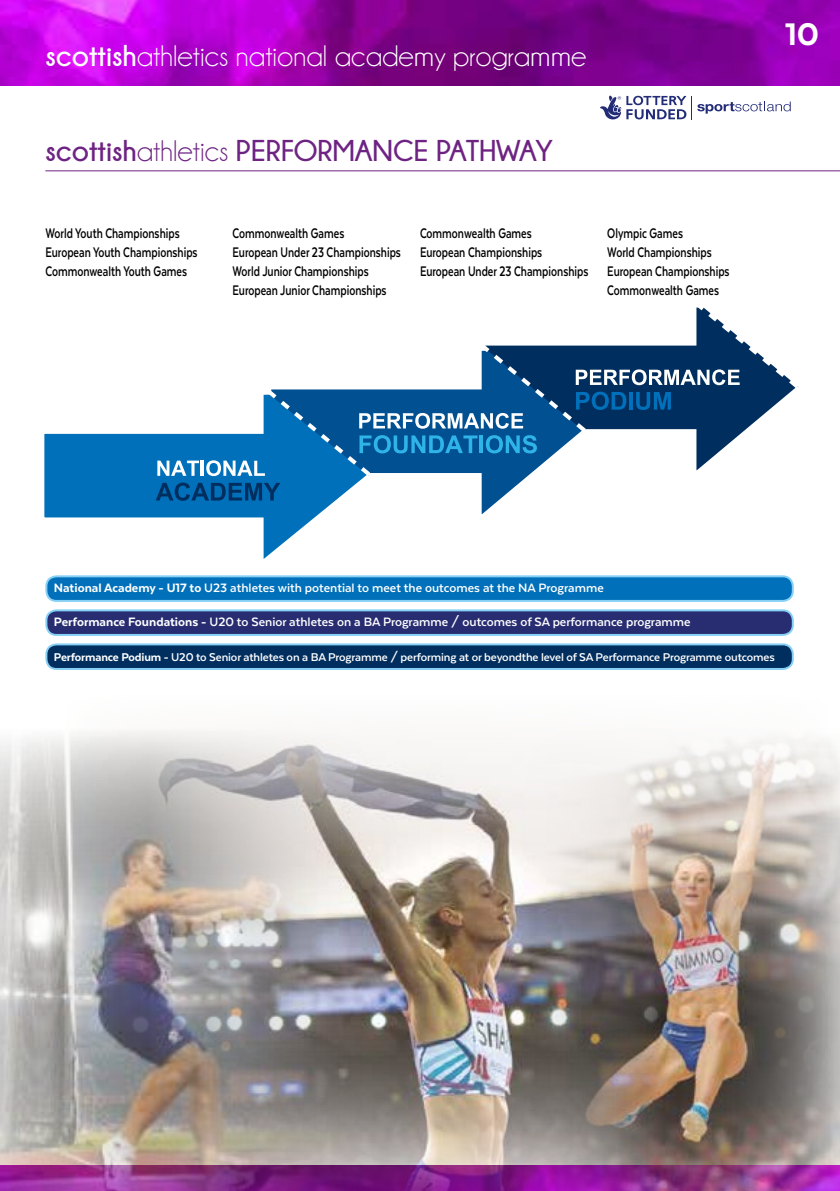
<style>
.page{position:relative;width:840px;height:1191px;background:#fff}
.page>*{position:absolute;margin:0;border:0;box-sizing:border-box;transform-origin:0 0}
.t1{font:800 36px "Texta";color:#fff}
.t2{font:30px "Champagne&Limousines";color:#fff}
.t3{font:700 30px "Champagne&Limousines";color:#6e2383}
.t4{font:700 16px/19.2px "Texta";color:#000;scale:.75 1}
.t5{font:700 14px "Texta";color:#fff}
.t6{font:700 13px "Texta";letter-spacing:-.01em;color:#fff}
.s1{font-weight:700}
.s2{font-weight:400}
.s3{font-weight:800}
</style>
<div class="page">
<img style="left:0;top:0;width:839px;height:85px">
<svg style="left:600px;top:95px;width:190px;height:24px"></svg>
<hr style="left:45px;top:170px;width:794px;height:1px;background:#6e2383">
<svg style="left:44px;top:433px;width:291px;height:126px;fill:#0070ba"></svg>
<svg style="left:156px;top:307px;width:643px;height:194px"></svg>
<img style="left:431px;top:756px;width:61px;height:435px">
<img style="left:0;top:730px;width:431px;height:461px">
<img style="left:492px;top:737px;width:347px;height:454px">
<div style="left:46px;top:610px;width:746px;height:25px;background:#282d72;border-radius:10px"></div>
<div style="left:45px;top:609px;width:748px;height:27px;border:2px solid #86d0f5;border-radius:10px"></div>
<div style="left:46px;top:644px;width:746px;height:25px;background:#002e5f;border-radius:10px"></div>
<div style="left:45px;top:643px;width:748px;height:27px;border:2px solid #86d0f5;border-radius:10px"></div>
<div style="left:46px;top:576px;width:746px;height:25px;background:#0070ba;border-radius:10px"></div>
<div style="left:45px;top:575px;width:748px;height:27px;border:2px solid #86d0f5;border-radius:10px"></div>
<h2 class="t2" style="left:45px;top:41px;width:542px"><span class="s1">scottish</span>athletics national academy programme</h2>
<h2 class="t3" style="left:45px;top:134px;width:509px">scottish<span class="s2">athletics</span> PERFORMANCE PATHWAY</h2>
<p class="t4" style="left:45px;top:223px;width:204px">World Youth Championships<br>European Youth Championships<br>Commonwealth Youth Games</p>
<p class="t4" style="left:232px;top:223px;width:226px">Commonwealth Games<br>European Under 23 Championships<br>World Junior Championships<br>European Junior Championships</p>
<p class="t4" style="left:420px;top:223px;width:226px">Commonwealth Games<br>European Championships<br>European Under 23 Championships</p>
<p class="t4" style="left:607px;top:223px;width:164px">Olympic Games<br>World Championships<br>European Championships<br>Commonwealth Games</p>
<h1 class="t1" style="left:784px;top:15px;width:36px">10</h1>
<p class="t5" style="left:54px;top:581px;width:551px"><span class="s3">National Academy - U17 to</span> U23 athletes with potential to meet the outcomes at the NA Programme</p>
<p class="t5" style="left:54px;top:615px;width:637px"><span class="s3">Performance Foundations -</span> U20 to Senior athletes on a BA Programme / outcomes of SA performance programme</p>
<p class="t6" style="left:54px;top:650px;width:722px"><span class="s3">Performance Podium -</span> U20 to Senior athletes on a BA Programme / performing at or beyondthe level of SA Performance Programme outcomes</p>
</div>
